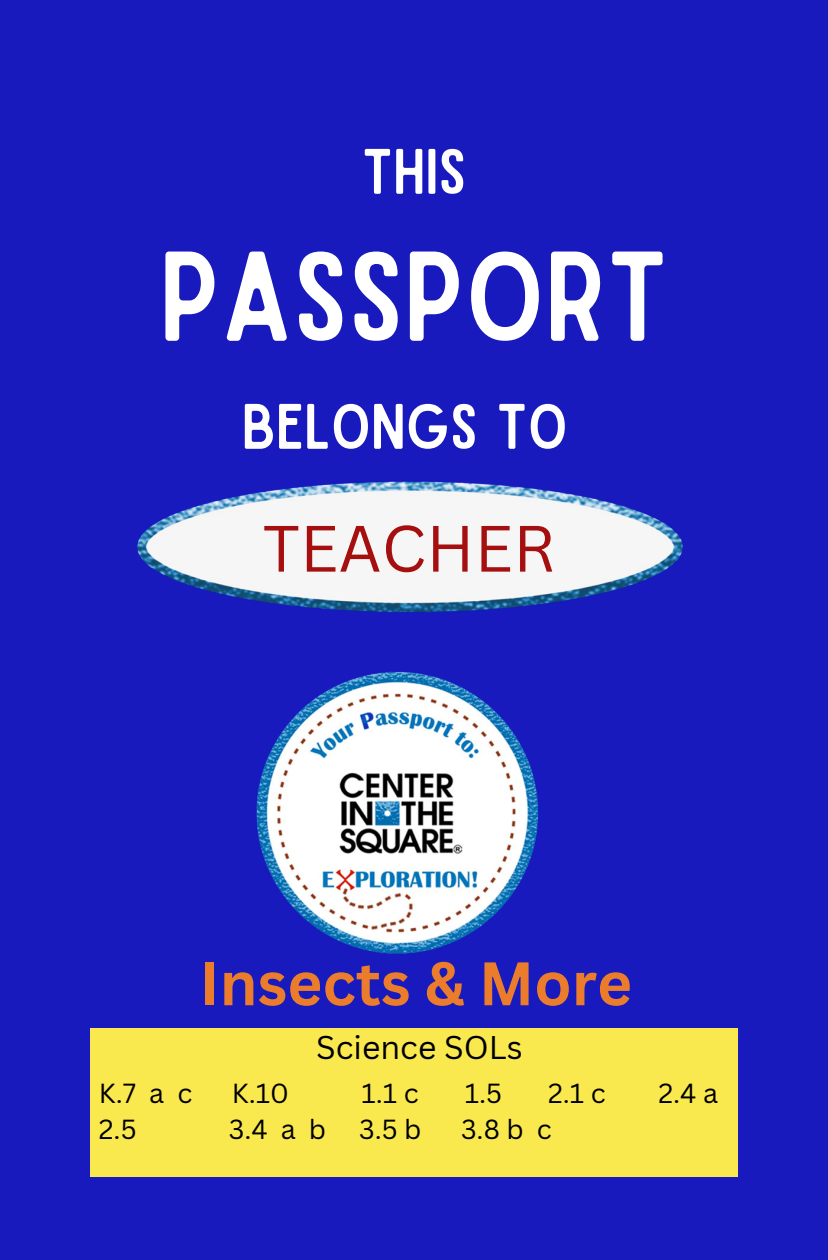
<style>
.page{position:relative;width:828px;height:1260px;background:#191abd}
.page>*{position:absolute;margin:0;border:0;box-sizing:border-box;transform-origin:0 0}
.t1{font:121.8px "Sailors";color:#fff}
.t2{font:64px "Canva Sans";color:#a60f0f}
.t3{font:61.2px "Sailors";color:#fff}
.t4{font:700 60px "Canva Sans";color:#eb7c2c}
.t5{font:32px "Canva Sans";color:#000}
.t6{font:26.8px "Canva Sans";color:#000}
</style>
<div class="page">
<div style="left:90px;top:1028px;width:648px;height:149px;background:#fae94e"></div>
<img style="left:137px;top:481px;width:546px;height:124px">
<img style="left:256px;top:605px;width:283px;height:349px">
<p class="t3" style="left:362px;top:149px;width:106px">THIS</p>
<p class="t1" style="left:159px;top:252px;width:511px">PASSPORT</p>
<p class="t3" style="left:242px;top:404px;width:328px">BELONGS TO</p>
<p class="t2" style="left:263px;top:503px;width:294px">TEACHER</p>
<p class="t4" style="left:200px;top:941px;width:434px">Insects &amp; More</p>
<p class="t5" style="left:316px;top:1024px;width:208px">Science SOLs</p>
<p class="t6" style="left:99px;top:1074px;width:95px">K.7 a c</p>
<p class="t6" style="left:232px;top:1074px;width:59px">K.10</p>
<p class="t6" style="left:361px;top:1074px;width:59px">1.1 c</p>
<p class="t6" style="left:465px;top:1074px;width:39px">1.5</p>
<p class="t6" style="left:548px;top:1074px;width:59px">2.1 c</p>
<p class="t6" style="left:658px;top:1074px;width:61px">2.4 a</p>
<p class="t6" style="left:99px;top:1110px;width:39px">2.5</p>
<p class="t6" style="left:229px;top:1110px;width:194px">3.4 a b 3.5 b</p>
<p class="t6" style="left:461px;top:1110px;width:92px">3.8 b c</p>
</div>
